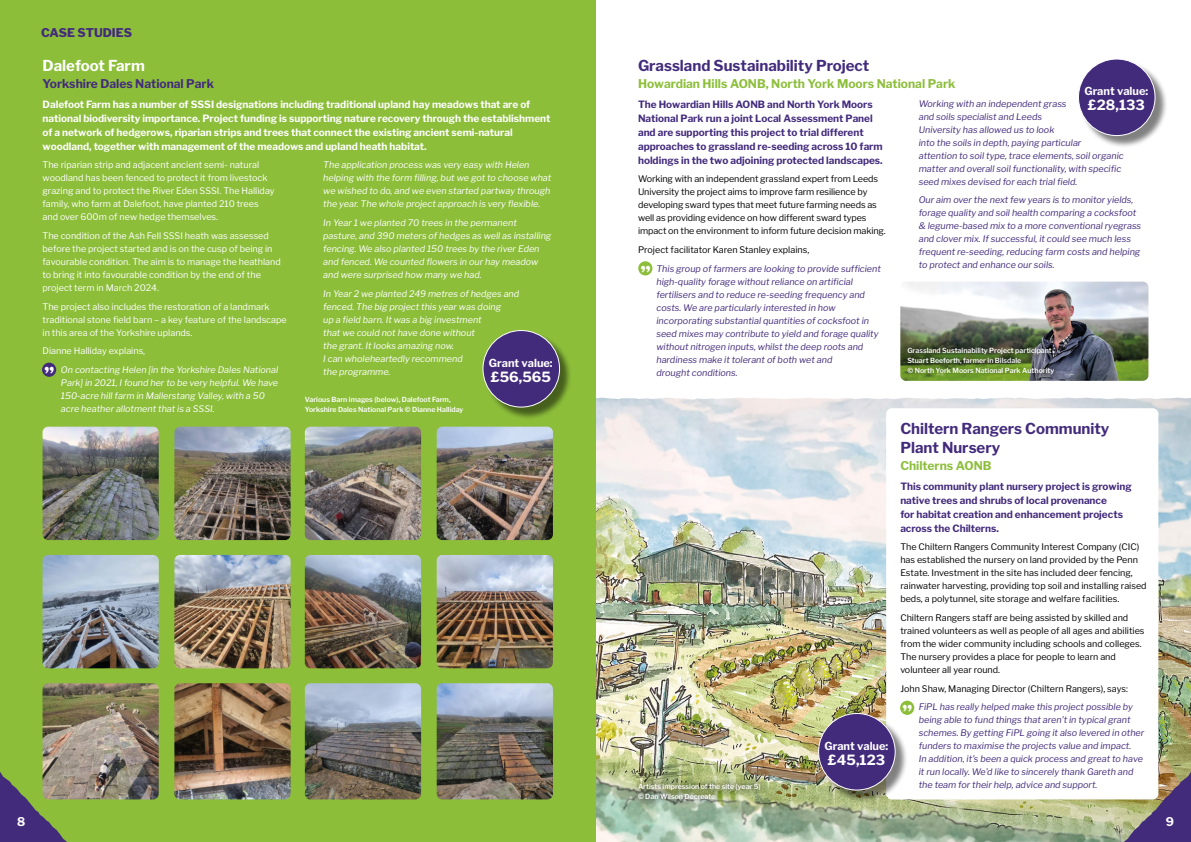
<style>
.page{position:relative;width:1191px;height:842px;background:#fff}
.page>*{position:absolute;margin:0;border:0;box-sizing:border-box;transform-origin:0 0}
.t1{font:600 30px "TT Commons";color:#fff}
.t2{font:700 15px/19px "Libre Franklin";color:#432b7c}
.t3{font:700 15px "Libre Franklin";color:#fff}
.t4{font:700 14px "Libre Franklin";color:#fff}
.t5{font:700 12px "Libre Franklin";color:#8cbe3a}
.t6{font:700 12px "Libre Franklin";color:#432b7c}
.t7{font:800 12px "Libre Franklin";color:#432b7c}
.t8{font:700 12px "Libre Franklin";color:#fff}
.t9{font:700 11px "Libre Franklin";color:#fff}
.t10{font:700 10px/14px "Libre Franklin";color:#432b7c}
.t11{font:700 10px/14px "Libre Franklin";color:#fff}
.t12{font:italic 9px/13px "Libre Franklin";color:#432b7c}
.t13{font:9px/13px "Libre Franklin";color:#000}
.t14{font:italic 9px/13px "Libre Franklin";color:#fff}
.t15{font:9px/13px "Libre Franklin";color:#fff}
.t16{font:600 7px/10px "Libre Franklin";color:#fff}
</style>
<div class="page">
<img style="left:595px;top:398px;width:596px;height:444px">
<div style="left:0;top:0;width:595px;height:842px;background:#8cbe3a"></div>
<svg style="left:0;top:772px;width:67px;height:70px"></svg>
<img style="left:43px;top:427px;width:116px;height:113px">
<img style="left:174px;top:427px;width:117px;height:113px">
<img style="left:305px;top:427px;width:116px;height:113px">
<img style="left:437px;top:427px;width:116px;height:113px">
<img style="left:43px;top:555px;width:116px;height:113px">
<img style="left:174px;top:555px;width:117px;height:113px">
<img style="left:305px;top:555px;width:116px;height:113px">
<img style="left:437px;top:555px;width:116px;height:113px">
<img style="left:43px;top:683px;width:116px;height:116px">
<img style="left:174px;top:683px;width:117px;height:116px">
<img style="left:305px;top:683px;width:116px;height:116px">
<img style="left:437px;top:683px;width:116px;height:116px">
<div style="left:42px;top:363px;width:14px;height:14px;background:#432b7c;border-radius:50%"></div>
<div style="left:484px;top:332px;width:88px;height:88px;background:#000;opacity:.5"></div>
<div style="left:483px;top:330px;width:76px;height:77px;background:#432b7c;border-radius:50%"></div>
<div style="left:482px;top:330px;width:78px;height:78px;border:1px solid #fff;border-radius:50%"></div>
<svg style="left:1123px;top:772px;width:68px;height:70px"></svg>
<div style="left:886px;top:408px;width:272px;height:391px;background:#fff;border-radius:6px"></div>
<div style="left:820px;top:715px;width:87px;height:88px;background:#000;opacity:.5"></div>
<div style="left:818px;top:713px;width:77px;height:77px;background:#432b7c;border-radius:50%"></div>
<div style="left:818px;top:713px;width:77px;height:77px;border:1px solid #fff;border-radius:50%"></div>
<div style="left:900px;top:701px;width:14px;height:14px;background:#8cbe3a;border-radius:50%"></div>
<img style="left:900px;top:282px;width:248px;height:99px">
<div style="left:638px;top:261px;width:14px;height:14px;background:#8cbe3a;border-radius:50%"></div>
<div style="left:630px;top:776px;width:138px;height:31px;background:#000;opacity:.3"></div>
<div style="left:900px;top:340px;width:161px;height:41px;background:#000;opacity:.2"></div>
<div style="left:1079px;top:60px;width:88px;height:88px;background:#000;opacity:.5"></div>
<div style="left:1078px;top:59px;width:77px;height:77px;background:#432b7c;border-radius:50%"></div>
<div style="left:1078px;top:59px;width:77px;height:77px;border:1px solid #fff;border-radius:50%"></div>
<h3 class="t7" style="left:41px;top:26px;width:92px">CASE STUDIES</h3>
<h2 class="t3" style="left:43px;top:57px;width:104px">Dalefoot Farm</h2>
<h3 class="t6" style="left:43px;top:76px;width:173px">Yorkshire Dales National Park</h3>
<p class="t11" style="left:43px;top:97px;width:509px">Dalefoot Farm has a number of SSSI designations including traditional upland hay meadows that are of national biodiversity importance. Project funding is supporting nature recovery through the establishment of a network of hedgerows, riparian strips and trees that connect the existing ancient semi-natural woodland, together with management of the meadows and upland heath habitat.</p>
<p class="t15" style="left:43px;top:159px;width:234px">The riparian strip and adjacent ancient semi- natural woodland has been fenced to protect it from livestock grazing and to protect the River Eden SSSI. The Halliday family, who farm at Dalefoot, have planted 210 trees and over 600m of new hedge themselves.</p>
<p class="t15" style="left:43px;top:229px;width:240px">The condition of the Ash Fell SSSI heath was assessed before the project started and is on the cusp of being in favourable condition. The aim is to manage the heathland to bring it into favourable condition by the end of the project term in March 2024.</p>
<p class="t15" style="left:43px;top:300px;width:246px">The project also includes the restoration of a landmark traditional stone field barn – a key feature of the landscape in this area of the Yorkshire uplands.</p>
<p class="t15" style="left:43px;top:345px;width:104px">Dianne Halliday explains,</p>
<p class="t14" style="left:61px;top:363px;width:219px">On contacting Helen [in the Yorkshire Dales National Park] in 2021, I found her to be very helpful. We have 150-acre hill farm in Mallerstang Valley, with a 50 acre heather allotment that is a SSSI.</p>
<p class="t14" style="left:323px;top:159px;width:230px">The application process was very easy with Helen helping with the form filling, but we got to choose what we wished to do, and we even started partway through the year. The whole project approach is very flexible.</p>
<p class="t14" style="left:323px;top:216px;width:230px">In Year 1 we planted 70 trees in the permanent pasture, and 390 meters of hedges as well as installing fencing. We also planted 150 trees by the river Eden and fenced. We counted flowers in our hay meadow and were surprised how many we had.</p>
<p class="t14" style="left:323px;top:287px;width:197px">In Year 2 we planted 249 metres of hedges and fenced. The big project this year was doing<br>up a field barn. It was a big investment<br>that we could not have done without<br>the grant. It looks amazing now.<br>I can wholeheartedly recommend<br>the programme.</p>
<p class="t9" style="left:489px;top:356px;width:65px">Grant value:</p>
<h3 class="t4" style="left:491px;top:368px;width:62px">£56,565</h3>
<h1 class="t1" style="left:55px;top:380px;width:12px;rotate:-180deg">“</h1>
<p class="t16" style="left:305px;top:395px;width:160px">Various Barn images (below), Dalefoot Farm,<br>Yorkshire Dales National Park © Dianne Halliday</p>
<h3 class="t8" style="left:17px;top:814px;width:10px">8</h3>
<h2 class="t2" style="left:638px;top:56px;width:233px">Grassland Sustainability Project</h2>
<h3 class="t5" style="left:638px;top:76px;width:319px">Howardian Hills AONB, North York Moors National Park</h3>
<p class="t10" style="left:638px;top:97px;width:246px">The Howardian Hills AONB and North York Moors National Park run a joint Local Assessment Panel and are supporting this project to trial different approaches to grassland re-seeding across 10 farm holdings in the two adjoining protected landscapes.</p>
<p class="t13" style="left:638px;top:173px;width:249px">Working with an independent grassland expert from Leeds University the project aims to improve farm resilience by developing sward types that meet future farming needs as well as providing evidence on how different sward types impact on the environment to inform future decision making.</p>
<p class="t13" style="left:638px;top:243px;width:173px">Project facilitator Karen Stanley explains,</p>
<p class="t12" style="left:656px;top:262px;width:226px">This group of farmers are looking to provide sufficient high-quality forage without reliance on artificial fertilisers and to reduce re-seeding frequency and costs. We are particularly interested in how incorporating substantial quantities of cocksfoot in seed mixes may contribute to yield and forage quality without nitrogen inputs, whilst the deep roots and hardiness make it tolerant of both wet and<br>drought conditions.</p>
<p class="t9" style="left:1084px;top:85px;width:65px">Grant value:</p>
<h3 class="t4" style="left:1087px;top:97px;width:58px">£28,133</h3>
<p class="t12" style="left:918px;top:97px;width:206px">Working with an independent grass<br>and soils specialist and Leeds<br>University has allowed us to look<br>into the soils in depth, paying particular<br>attention to soil type, trace elements, soil organic matter and overall soil functionality, with specific seed mixes devised for each trial field.</p>
<p class="t12" style="left:918px;top:194px;width:224px">Our aim over the next few years is to monitor yields, forage quality and soil health comparing a cocksfoot &amp; legume-based mix to a more conventional ryegrass and clover mix. If successful, it could see much less frequent re-seeding, reducing farm costs and helping to protect and enhance our soils.</p>
<h1 class="t1" style="left:651px;top:278px;width:12px;rotate:-180deg">“</h1>
<p class="t16" style="left:907px;top:345px;width:148px">Grassland Sustainability Project participant<br>Stuart Beeforth, farmer in Bilsdale<br>© North York Moors National Park Authority</p>
<p class="t16" style="left:638px;top:782px;width:124px">Artists impression of the site (year 5) © Dan Wilson Decreate</p>
<p class="t9" style="left:824px;top:739px;width:65px">Grant value:</p>
<h3 class="t4" style="left:828px;top:751px;width:59px">£45,123</h3>
<h2 class="t2" style="left:900px;top:419px;width:211px">Chiltern Rangers Community<br>Plant Nursery</h2>
<h3 class="t5" style="left:900px;top:458px;width:93px">Chilterns AONB</h3>
<p class="t10" style="left:900px;top:479px;width:233px">This community plant nursery project is growing native trees and shrubs of local provenance<br>for habitat creation and enhancement projects across the Chilterns.</p>
<p class="t13" style="left:900px;top:540px;width:248px">The Chiltern Rangers Community Interest Company (CIC) has established the nursery on land provided by the Penn Estate. Investment in the site has included deer fencing, rainwater harvesting, providing top soil and installing raised beds, a polytunnel, site storage and welfare facilities.</p>
<p class="t13" style="left:900px;top:611px;width:246px">Chiltern Rangers staff are being assisted by skilled and trained volunteers as well as people of all ages and abilities from the wider community including schools and colleges.<br>The nursery provides a place for people to learn and volunteer all year round.</p>
<p class="t13" style="left:900px;top:682px;width:229px">John Shaw, Managing Director (Chiltern Rangers), says:</p>
<p class="t12" style="left:918px;top:700px;width:227px">FiPL has really helped make this project possible by being able to fund things that aren’t in typical grant schemes. By getting FiPL going it also levered in other funders to maximise the projects value and impact.<br>In addition, it’s been a quick process and great to have it run locally. We’d like to sincerely thank Gareth and the team for their help, advice and support.</p>
<h1 class="t1" style="left:913px;top:718px;width:12px;rotate:-180deg">“</h1>
<h3 class="t8" style="left:1165px;top:814px;width:10px">9</h3>
</div>
